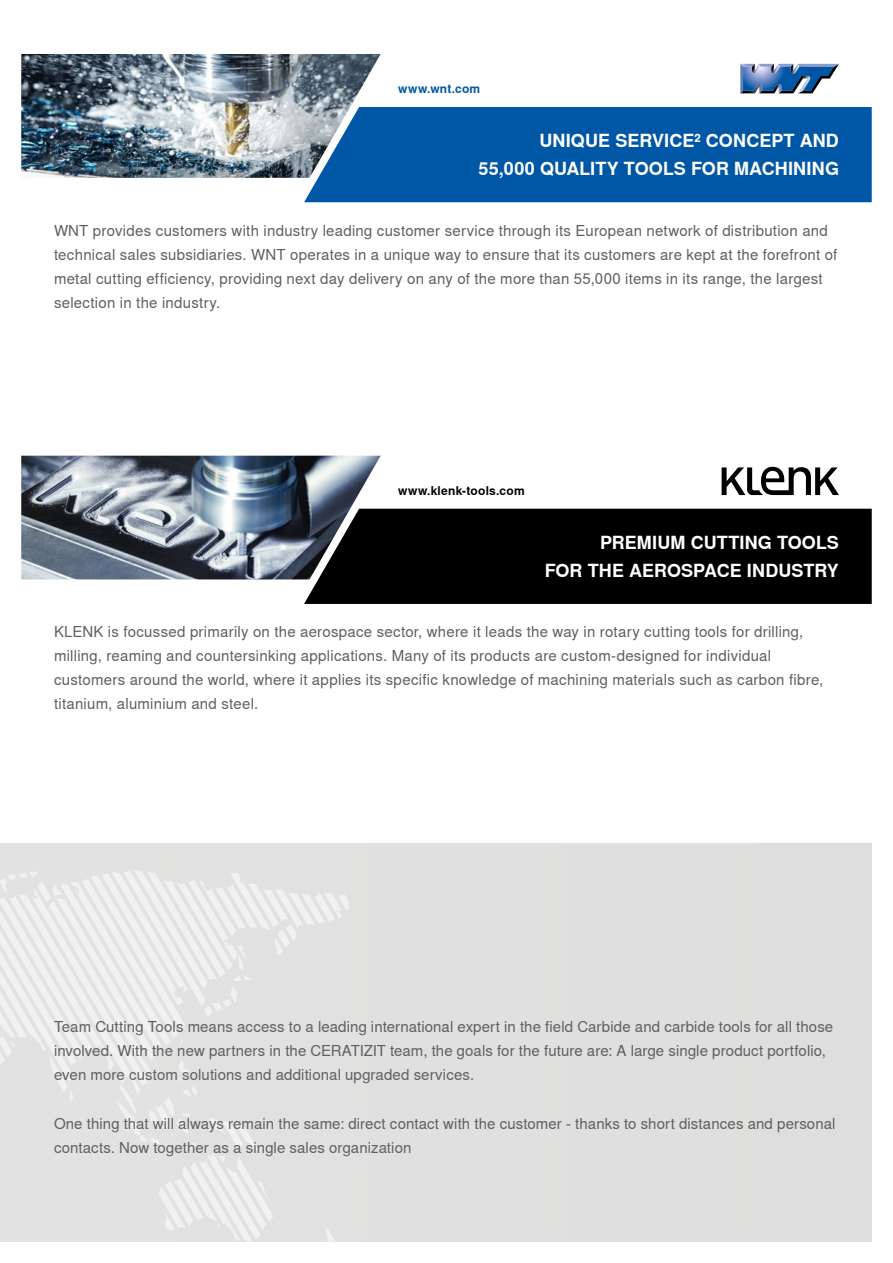
<style>
.page{position:relative;width:893px;height:1263px;background:#fff}
.page>*{position:absolute;margin:0;border:0;box-sizing:border-box;transform-origin:0 0}
.t1{font:700 18px/28.5px "Ceratizit Sans Global";letter-spacing:.005em;color:#fff;text-align:right}
.t2{font:15px/24px "Ceratizit Sans Global";letter-spacing:.015em;color:#5f5e5e}
.t3{font:700 12px "Ceratizit Sans Global";letter-spacing:.02em;color:#000}
.t4{font:700 12px "Ceratizit Sans Global";letter-spacing:.02em;color:#0057a5}
</style>
<div class="page">
<svg style="left:740px;top:64px;width:99px;height:29px"></svg>
<div style="left:304px;top:107px;width:568px;height:95px;background:#0057a5"></div>
<img style="left:21px;top:54px;width:360px;height:124px">
<svg style="left:722px;top:467px;width:117px;height:28px"></svg>
<div style="left:304px;top:509px;width:568px;height:95px;background:#000"></div>
<img style="left:21px;top:456px;width:360px;height:123px">
<div style="left:0;top:843px;width:872px;height:399px;background:#dfdfdf"></div>
<svg style="left:0;top:870px;width:349px;height:372px"></svg>
<p class="t4" style="left:398px;top:82px;width:83px">www.wnt.com</p>
<p class="t1" style="left:479px;top:126px;width:362px">UNIQUE SERVICE² CONCEPT AND<br>55,000 QUALITY TOOLS FOR MACHINING</p>
<p class="t2" style="left:54px;top:219px;width:785px">WNT provides customers with industry leading customer service through its European network of distribution and technical sales subsidiaries. WNT operates in a unique way to ensure that its customers are kept at the forefront of metal cutting efficiency, providing next day delivery on any of the more than 55,000 items in its range, the largest selection in the industry.</p>
<p class="t3" style="left:398px;top:484px;width:128px">www.klenk-tools.com</p>
<p class="t1" style="left:545px;top:528px;width:296px">PREMIUM CUTTING TOOLS<br>FOR THE AEROSPACE INDUSTRY</p>
<p class="t2" style="left:54px;top:620px;width:771px">KLENK is focussed primarily on the aerospace sector, where it leads the way in rotary cutting tools for drilling, milling, reaming and countersinking applications. Many of its products are custom-designed for individual customers around the world, where it applies its specific knowledge of machining materials such as carbon fibre, titanium, aluminium and steel.</p>
<p class="t2" style="left:54px;top:1015px;width:781px">Team Cutting Tools means access to a leading international expert in the field Carbide and carbide tools for all those involved. With the new partners in the CERATIZIT team, the goals for the future are: A large single product portfolio, even more custom solutions and additional upgraded services.</p>
<p class="t2" style="left:54px;top:1112px;width:783px">One thing that will always remain the same: direct contact with the customer - thanks to short distances and personal contacts. Now together as a single sales organization</p>
</div>
